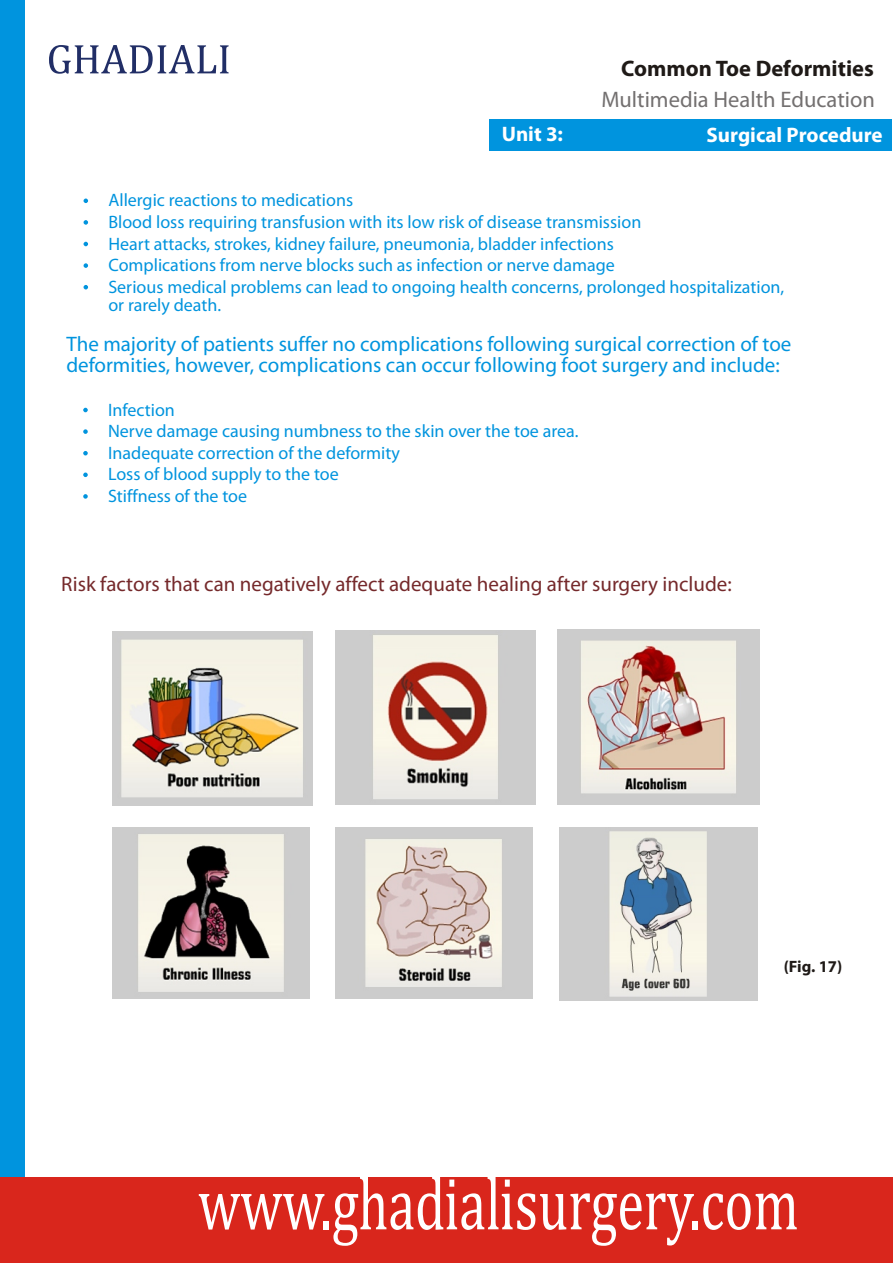
<style>
.page{position:relative;width:894px;height:1263px;background:#fff}
.page>*{position:absolute;margin:0;border:0;box-sizing:border-box;transform-origin:0 0}
.t1{font:75.6px "Cambria Math";color:#fff;scale:.72 1}
.t2{font:22.5px "Myriad Pro";color:#737070}
.t3{font:700 22.5px "Myriad Pro";color:#1f1a17}
.t4{font:21px/21.1px "Myriad Pro";color:#0094de}
.t5{font:21px "Myriad Pro";color:#75292b}
.t6{font:700 21px "Myriad Pro";color:#fff}
.t7{font:18px/21.6px "Myriad Pro";color:#0094de}
.t8{font:700 16.5px "Myriad Pro";color:#1f1a17}
</style>
<div class="page">
<div style="left:0;top:0;width:25px;height:1189px;background:#0094de"></div>
<div style="left:0;top:1177px;width:892px;height:86px;background:#d9261c"></div>
<div style="left:489px;top:119px;width:403px;height:32px;background:#0094de"></div>
<svg style="left:84px;top:199px;width:4px;height:4px"></svg>
<svg style="left:84px;top:220px;width:4px;height:5px"></svg>
<svg style="left:84px;top:242px;width:4px;height:4px"></svg>
<svg style="left:84px;top:263px;width:4px;height:5px"></svg>
<svg style="left:84px;top:285px;width:4px;height:4px"></svg>
<svg style="left:83px;top:408px;width:5px;height:4px"></svg>
<svg style="left:83px;top:429px;width:5px;height:5px"></svg>
<svg style="left:83px;top:451px;width:5px;height:4px"></svg>
<svg style="left:83px;top:473px;width:5px;height:4px"></svg>
<svg style="left:83px;top:494px;width:5px;height:5px"></svg>
<img style="left:112px;top:631px;width:201px;height:174px">
<img style="left:336px;top:630px;width:200px;height:174px">
<img style="left:558px;top:630px;width:201px;height:175px">
<img style="left:112px;top:828px;width:197px;height:170px">
<img style="left:336px;top:828px;width:196px;height:171px">
<img style="left:559px;top:828px;width:199px;height:172px">
<svg style="left:49px;top:45px;width:180px;height:29px"></svg>
<p class="t3" style="left:621px;top:60px;width:254px">Common Toe Deformities</p>
<p class="t2" style="left:601px;top:90px;width:275px">Multimedia Health Education</p>
<p class="t6" style="left:502px;top:126px;width:63px">Unit 3:</p>
<p class="t6" style="left:707px;top:126px;width:178px">Surgical Procedure</p>
<p class="t7" style="left:108px;top:191px;width:677px">Allergic reactions to medications<br>Blood loss requiring transfusion with its low risk of disease transmission<br>Heart attacks, strokes, kidney failure, pneumonia, bladder infections<br>Complications from nerve blocks such as infection or nerve damage<br>Serious medical problems can lead to ongoing health concerns, prolonged hospitalization,</p>
<p class="t7" style="left:108px;top:296px;width:114px">or rarely death.</p>
<p class="t4" style="left:66px;top:335px;width:727px">The majority of patients suffer no complications following surgical correction of toe deformities, however, complications can occur following foot surgery and include:</p>
<p class="t7" style="left:108px;top:400px;width:472px">Infection<br>Nerve damage causing numbness to the skin over the toe area.<br>Inadequate correction of the deformity<br>Loss of blood supply to the toe<br>Stiffness of the toe</p>
<p class="t5" style="left:61px;top:575px;width:672px">Risk factors that can negatively affect adequate healing after surgery include:</p>
<p class="t8" style="left:784px;top:960px;width:60px">(Fig. 17)</p>
<h1 class="t1" style="left:198px;top:1171px;width:836px">www.ghadialisurgery.com</h1>
</div>
